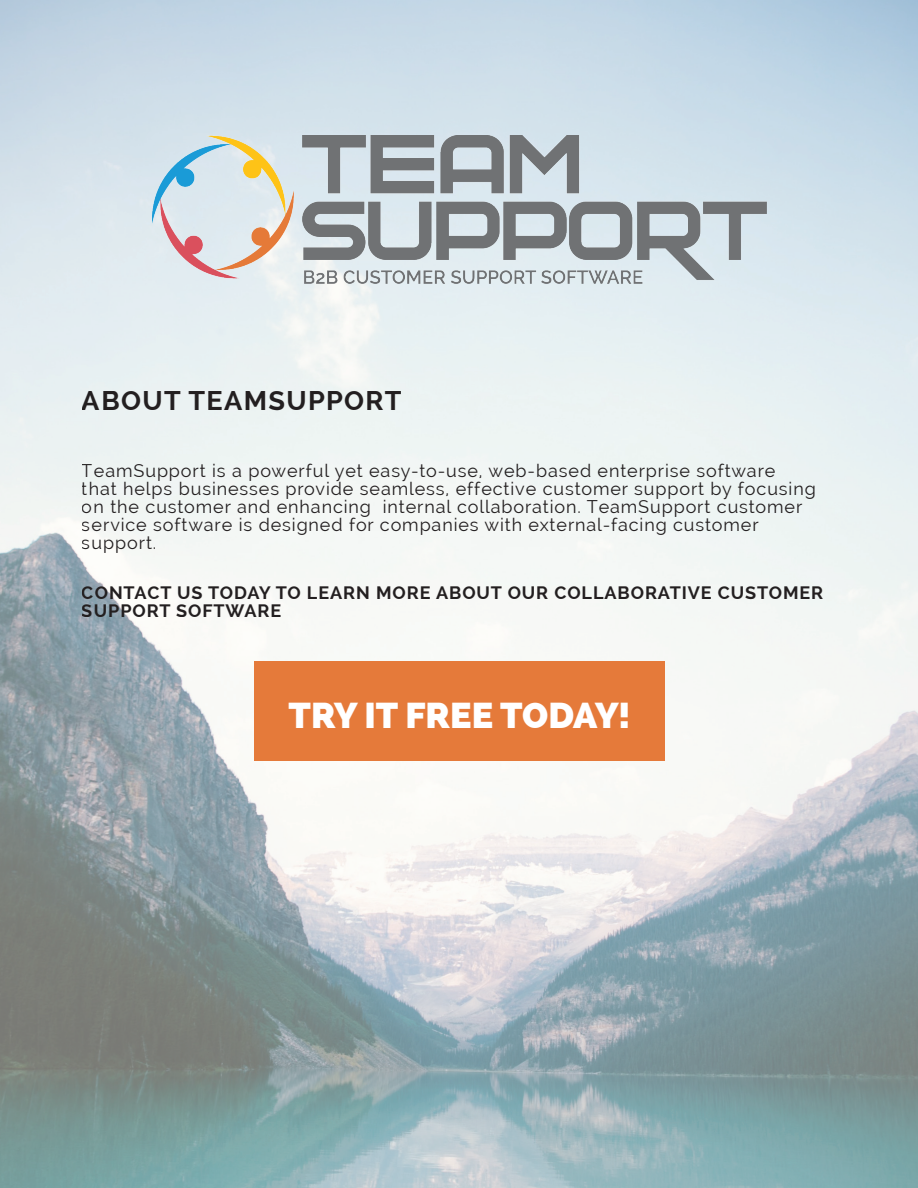
<style>
.page{position:relative;width:918px;height:1188px;background:#fff}
.page>*{position:absolute;margin:0;border:0;box-sizing:border-box;transform-origin:0 0}
.t1{font:800 36px "Raleway";color:#fff}
.t2{font:700 27px "Raleway";letter-spacing:.05em;color:#231f20}
.t3{font:18px/18px "Raleway";letter-spacing:.05em;color:#231f20}
.t4{font:700 18px/18px "Raleway";letter-spacing:.05em;color:#231f20}
</style>
<div class="page">
<img style="left:0;top:0;width:918px;height:1188px">
<div style="left:254px;top:662px;width:411px;height:99px;background:#e57a3a"></div>
<img style="left:152px;top:135px;width:615px;height:148px">
<h2 class="t2" style="left:82px;top:385px;width:321px">ABOUT TEAMSUPPORT</h2>
<p class="t3" style="left:82px;top:462px;width:735px">TeamSupport is a powerful yet easy-to-use, web-based enterprise software<br>that helps businesses provide seamless, effective customer support by focusing on the customer and enhancing internal collaboration. TeamSupport customer service software is designed for companies with external-facing customer support.</p>
<p class="t4" style="left:82px;top:584px;width:743px">CONTACT US TODAY TO LEARN MORE ABOUT OUR COLLABORATIVE CUSTOMER<br>SUPPORT SOFTWARE</p>
<h1 class="t1" style="left:289px;top:695px;width:343px">TRY IT FREE TODAY!</h1>
</div>
